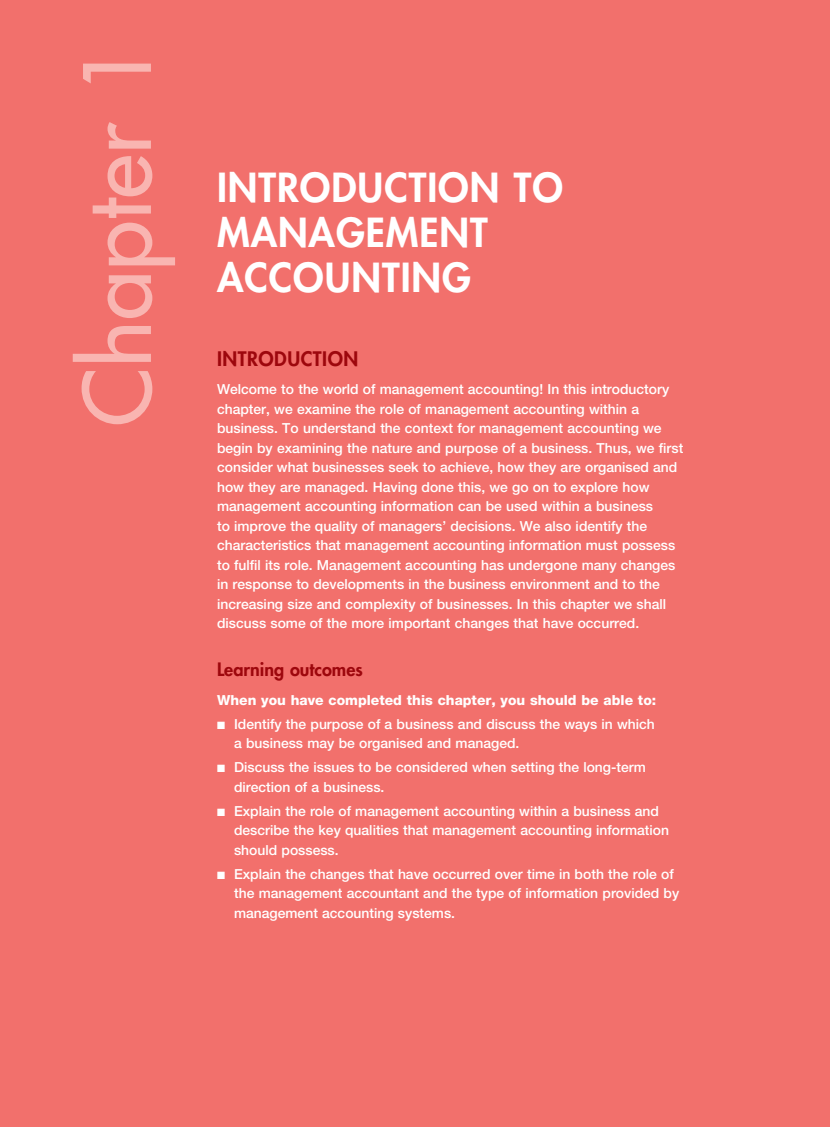
<style>
.page{position:relative;width:830px;height:1127px;background:#fff}
.page>*{position:absolute;margin:0;border:0;box-sizing:border-box;transform-origin:0 0}
.t1{font:500 90px "Futura Std";color:#f9b5b1}
.t2{font:800 39px/45px "Futura Std";letter-spacing:.025em;color:#fff}
.t3{font:800 19.5px "Futura Std";letter-spacing:.025em;color:#9d070d}
.t4{font:800 18px "Futura Std";color:#9d070d}
.t5{font:500 13.8px/19.5px "Helvetica Neue LT Pro";color:#fff}
.t6{font:800 13.8px "Helvetica Neue LT Pro";color:#fff}
</style>
<div class="page">
<div style="left:0;top:0;width:829px;height:1127px;background:#f2706c"></div>
<p class="t1" style="left:73px;top:427px;width:386px;rotate:-90deg">Chapter 1</p>
<p class="t2" style="left:217px;top:169px;width:347px">INTRODUCTION TO<br>MANAGEMENT<br>ACCOUNTING</p>
<p class="t3" style="left:217px;top:349px;width:143px">INTRODUCTION</p>
<p class="t5" style="left:217px;top:381px;width:467px">Welcome to the world of management accounting! In this introductory chapter, we examine the role of management accounting within a business. To understand the context for management accounting we begin by examining the nature and purpose of a business. Thus, we first consider what businesses seek to achieve, how they are organised and how they are managed. Having done this, we go on to explore how management accounting information can be used within a business<br>to improve the quality of managers’ decisions. We also identify the characteristics that management accounting information must possess to fulfil its role. Management accounting has undergone many changes in response to developments in the business environment and to the increasing size and complexity of businesses. In this chapter we shall discuss some of the more important changes that have occurred.</p>
<p class="t4" style="left:217px;top:661px;width:147px">Learning outcomes</p>
<p class="t6" style="left:217px;top:695px;width:440px">When you have completed this chapter, you should be able to:</p>
<p class="t5" style="left:234px;top:715px;width:422px;text-indent:-17px">■ Identify the purpose of a business and discuss the ways in which a business may be organised and managed.</p>
<p class="t5" style="left:234px;top:759px;width:413px;text-indent:-17px">■ Discuss the issues to be considered when setting the long-term direction of a business.</p>
<p class="t5" style="left:234px;top:802px;width:436px;text-indent:-17px">■ Explain the role of management accounting within a business and describe the key qualities that management accounting information should possess.</p>
<p class="t5" style="left:234px;top:865px;width:446px;text-indent:-17px">■ Explain the changes that have occurred over time in both the role of the management accountant and the type of information provided by management accounting systems.</p>
</div>
